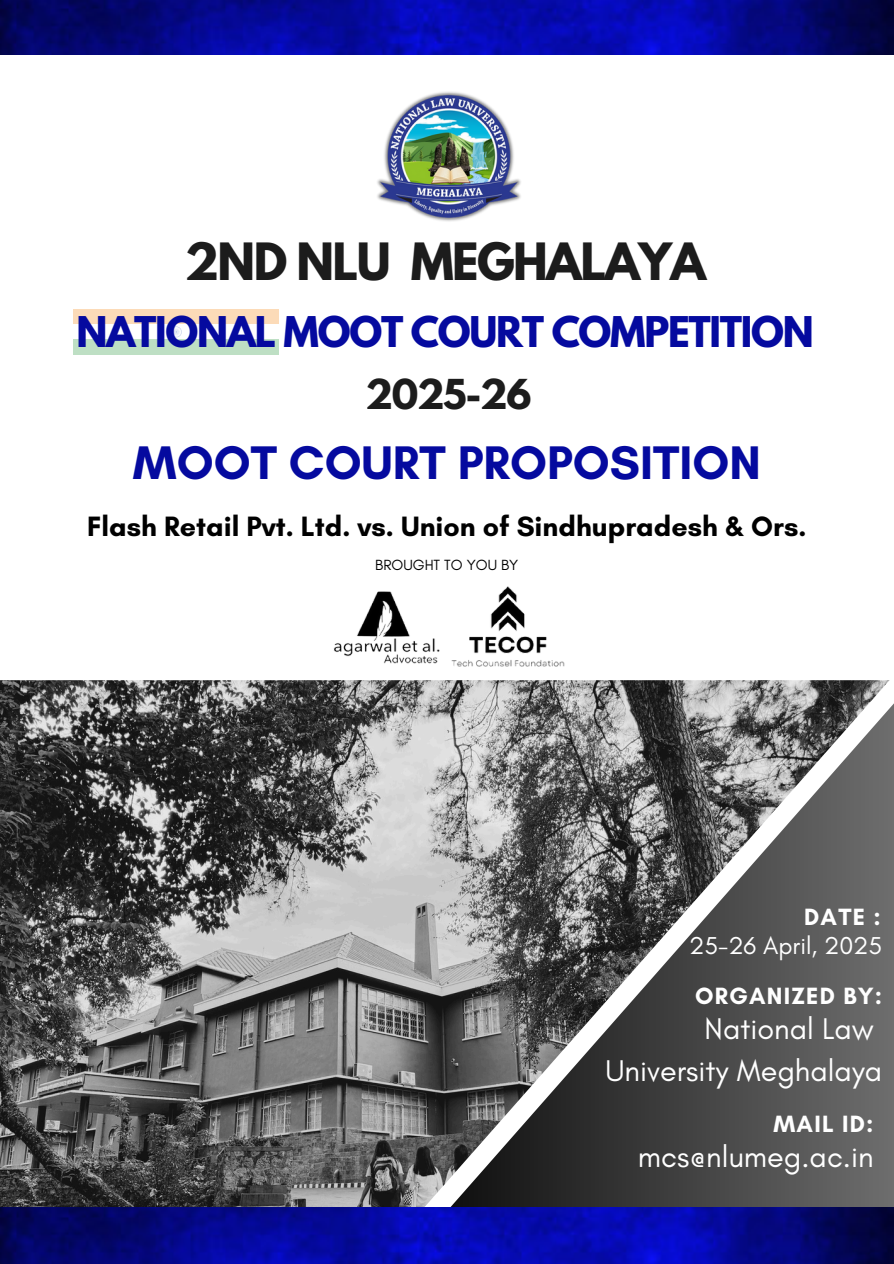
<style>
.page{position:relative;width:894px;height:1264px;background:#fff}
.page>*{position:absolute;margin:0;border:0;box-sizing:border-box;transform-origin:0 0}
.t1{font:700 48px "Glacial Indifference";color:#050a9f}
.t2{font:700 45.45px "League Spartan";letter-spacing:-.035em;color:#1c1c1c}
.t3{font:700 37.5px "League Spartan";letter-spacing:-.035em;color:#050a9f}
.t4{font:700 36.45px "League Spartan";letter-spacing:-.035em;color:#1c1c1c}
.t5{font:30.45px/41.7px "Glacial Indifference";color:#fff;text-align:right}
.t6{font:700 28.5px "Glacial Indifference";color:#000}
.t7{font:24.9px "Glacial Indifference";color:#fff}
.t8{font:700 24px "Glacial Indifference";letter-spacing:.05em;color:#fff}
.t9{font:15px "Glacial Indifference";color:#000}
</style>
<div class="page">
<img style="left:0;top:680px;width:381px;height:527px">
<svg style="left:381px;top:680px;width:512px;height:527px;background:#6e6e6e"></svg>
<img style="left:0;top:1207px;width:893px;height:56px">
<img style="left:377px;top:91px;width:144px;height:131px">
<img style="left:0;top:0;width:893px;height:55px">
<div style="left:73px;top:309px;width:206px;height:15px;background:#fcdbb8"></div>
<div style="left:73px;top:339px;width:206px;height:16px;background:#bedfc4"></div>
<svg style="left:171px;top:327px;width:11px;height:10px"></svg>
<img style="left:451px;top:586px;width:114px;height:81px">
<img style="left:334px;top:591px;width:106px;height:73px">
<h1 class="t2" style="left:185px;top:239px;width:522px">2ND NLU MEGHALAYA</h1>
<p class="t3" style="left:76px;top:313px;width:738px">NATIONAL MOOT COURT COMPETITION</p>
<p class="t4" style="left:365px;top:376px;width:168px">2025-26</p>
<h2 class="t1" style="left:133px;top:433px;width:629px">MOOT COURT PROPOSITION</h2>
<p class="t6" style="left:87px;top:508px;width:720px">Flash Retail Pvt. Ltd. vs. Union of Sindhupradesh &amp; Ors.</p>
<h5 class="t9" style="left:375px;top:555px;width:144px">BROUGHT TO YOU BY</h5>
<h2 class="t8" style="left:804px;top:902px;width:78px">DATE :</h2>
<h1 class="t7" style="left:689px;top:930px;width:195px">25-26 April, 2025</h1>
<h3 class="t8" style="left:694px;top:981px;width:189px">ORGANIZED BY:</h3>
<p class="t5" style="left:605px;top:1007px;width:278px">National Law<br>University Meghalaya</p>
<p class="t8" style="left:773px;top:1109px;width:101px">MAIL ID:</p>
<p class="t5" style="left:637px;top:1135px;width:237px">mcs@nlumeg.ac.in</p>
</div>
